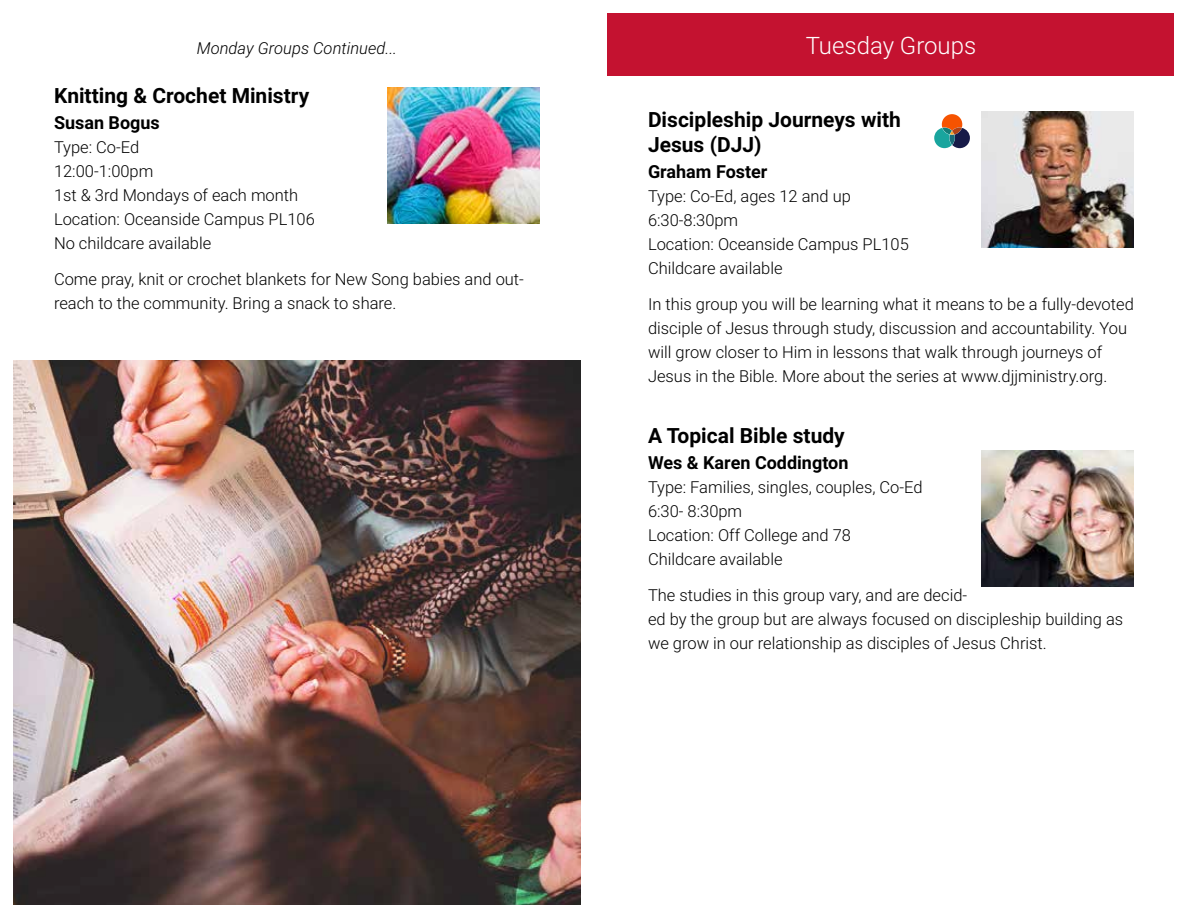
<style>
.page{position:relative;width:1188px;height:918px;background:#fff}
.page>*{position:absolute;margin:0;border:0;box-sizing:border-box;transform-origin:0 0}
.t1{font:300 24px "Roboto";color:#fff}
.t2{font:700 21px/25.2px "Roboto";color:#000}
.t3{font:700 18px "Roboto";color:#000}
.t4{font:300 16.5px/24px "Roboto";color:#000}
.t5{font:italic 300 16.5px "Roboto";color:#000}
</style>
<div class="page">
<img style="left:387px;top:87px;width:153px;height:136px">
<img style="left:981px;top:450px;width:153px;height:136px">
<div style="left:608px;top:14px;width:566px;height:62px;background:#c41230"></div>
<img style="left:14px;top:360px;width:566px;height:544px">
<img style="left:981px;top:111px;width:153px;height:136px">
<svg style="left:934px;top:114px;width:36px;height:34px"></svg>
<p class="t5" style="left:197px;top:37px;width:202px">Monday Groups Continued...</p>
<p class="t2" style="left:54px;top:82px;width:257px">Knitting &amp; Crochet Ministry</p>
<p class="t3" style="left:54px;top:110px;width:107px">Susan Bogus</p>
<p class="t4" style="left:54px;top:134px;width:262px">Type: Co-Ed<br>12:00-1:00pm<br>1st &amp; 3rd Mondays of each month<br>Location: Oceanside Campus PL106<br>No childcare available</p>
<p class="t4" style="left:54px;top:266px;width:472px">Come pray, knit or crochet blankets for New Song babies and out&shy;reach to the community. Bring a snack to share.</p>
<h1 class="t1" style="left:806px;top:29px;width:172px">Tuesday Groups</h1>
<p class="t2" style="left:648px;top:106px;width:254px">Discipleship Journeys with<br>Jesus (DJJ)</p>
<p class="t3" style="left:648px;top:159px;width:121px">Graham Foster</p>
<p class="t4" style="left:648px;top:184px;width:262px">Type: Co-Ed, ages 12 and up<br>6:30-8:30pm<br>Location: Oceanside Campus PL105<br>Childcare available</p>
<p class="t4" style="left:648px;top:292px;width:487px">In this group you will be learning what it means to be a fully-devoted disciple of Jesus through study, discussion and accountability. You will grow closer to Him in lessons that walk through journeys of Jesus in the Bible. More about the series at www.djjministry.org.</p>
<p class="t2" style="left:648px;top:422px;width:198px">A Topical Bible study</p>
<p class="t3" style="left:648px;top:450px;width:202px">Wes &amp; Karen Coddington</p>
<p class="t4" style="left:648px;top:475px;width:276px">Type: Families, singles, couples, Co-Ed<br>6:30- 8:30pm<br>Location: Off College and 78<br>Childcare available</p>
<p class="t4" style="left:648px;top:583px;width:477px">The studies in this group vary, and are decid-<br>ed by the group but are always focused on discipleship building as we grow in our relationship as disciples of Jesus Christ.</p>
</div>
